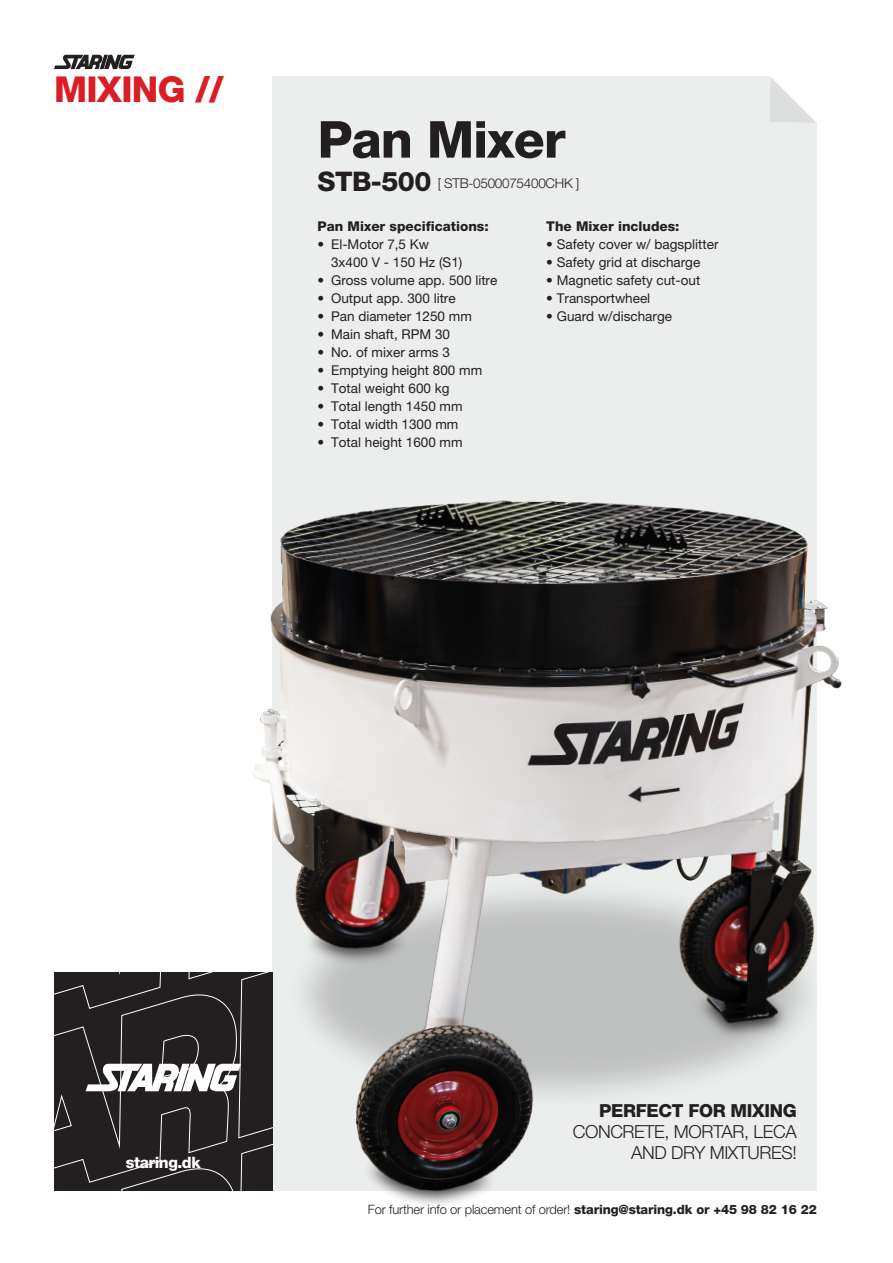
<style>
.page{position:relative;width:893px;height:1263px;background:#fff}
.page>*{position:absolute;margin:0;border:0;box-sizing:border-box;transform-origin:0 0}
.t1{font:800 51px "Helvetica Neue LT Pro";letter-spacing:-.02em;color:#231f20}
.t2{font:800 35.7px "Helvetica Neue LT Pro";letter-spacing:-.02em;color:#db1d26}
.t3{font:300 18px "Helvetica Neue LT Pro";letter-spacing:-.02em;color:#231f20}
.t4{font:800 18px "Helvetica Neue LT Pro";letter-spacing:-.02em;color:#231f20}
.t5{font:800 15.75px "Helvetica Neue LT Pro";letter-spacing:-.03em;color:#fff}
.t6{font:13.5px "Helvetica Neue LT Pro";color:#231f20}
.t7{font:800 13.5px "Helvetica Neue LT Pro";color:#231f20}
.t8{font:300 13.5px "Helvetica Neue LT Pro";letter-spacing:-.02em;color:#231f20}
.t9{font:300 12.9px "Helvetica Neue LT Pro";letter-spacing:-.01em;color:#231f20}
.s1{font-weight:800;font-size:27px}
.s2{font-weight:800}
</style>
<div class="page">
<div style="left:273px;top:77px;width:544px;height:1114px;background:#eceded"></div>
<svg style="left:770px;top:77px;width:47px;height:45px"></svg>
<svg style="left:54px;top:55px;width:81px;height:14px"></svg>
<svg style="left:54px;top:972px;width:145px;height:219px"></svg>
<img style="left:199px;top:445px;width:643px;height:760px">
<h2 class="t2" style="left:54px;top:68px;width:171px">MIXING //</h2>
<p class="t1" style="left:318px;top:109px;width:249px">Pan Mixer</p>
<p class="t8" style="left:318px;top:175px;width:263px"><span class="s1">STB-500</span> [ STB-0500075400CHK ]</p>
<p class="t7" style="left:318px;top:218px;width:173px">Pan Mixer specifications:</p>
<p class="t6" style="left:318px;top:236px;width:113px">• El-Motor 7,5 Kw</p>
<p class="t6" style="left:331px;top:254px;width:133px">3x400 V - 150 Hz (S1)</p>
<p class="t6" style="left:318px;top:272px;width:181px">• Gross volume app. 500 litre</p>
<p class="t6" style="left:318px;top:290px;width:140px">• Output app. 300 litre</p>
<p class="t6" style="left:318px;top:308px;width:156px">• Pan diameter 1250 mm</p>
<p class="t6" style="left:318px;top:326px;width:134px">• Main shaft, RPM 30</p>
<p class="t6" style="left:318px;top:344px;width:134px">• No. of mixer arms 3</p>
<p class="t6" style="left:318px;top:362px;width:166px">• Emptying height 800 mm</p>
<p class="t6" style="left:318px;top:380px;width:134px">• Total weight 600 kg</p>
<p class="t6" style="left:318px;top:398px;width:147px">• Total length 1450 mm</p>
<p class="t6" style="left:318px;top:416px;width:142px">• Total width 1300 mm</p>
<p class="t6" style="left:318px;top:434px;width:147px">• Total height 1600 mm</p>
<p class="t7" style="left:546px;top:218px;width:135px">The Mixer includes:</p>
<p class="t6" style="left:546px;top:236px;width:174px">• Safety cover w/ bagsplitter</p>
<p class="t6" style="left:546px;top:254px;width:156px">• Safety grid at discharge</p>
<p class="t6" style="left:546px;top:272px;width:156px">• Magnetic safety cut-out</p>
<p class="t6" style="left:546px;top:290px;width:105px">• Transportwheel</p>
<p class="t6" style="left:546px;top:308px;width:127px">• Guard w/discharge</p>
<p class="t5" style="left:126px;top:1153px;width:76px">staring.dk</p>
<p class="t4" style="left:599px;top:1099px;width:199px">PERFECT FOR MIXING</p>
<p class="t3" style="left:573px;top:1120px;width:226px">CONCRETE, MORTAR, LECA</p>
<p class="t3" style="left:631px;top:1141px;width:167px">AND DRY MIXTURES!</p>
<p class="t9" style="left:368px;top:1202px;width:450px">For further info or placement of order! <span class="s2">staring@staring.dk or +45 98 82 16 22</span></p>
</div>
